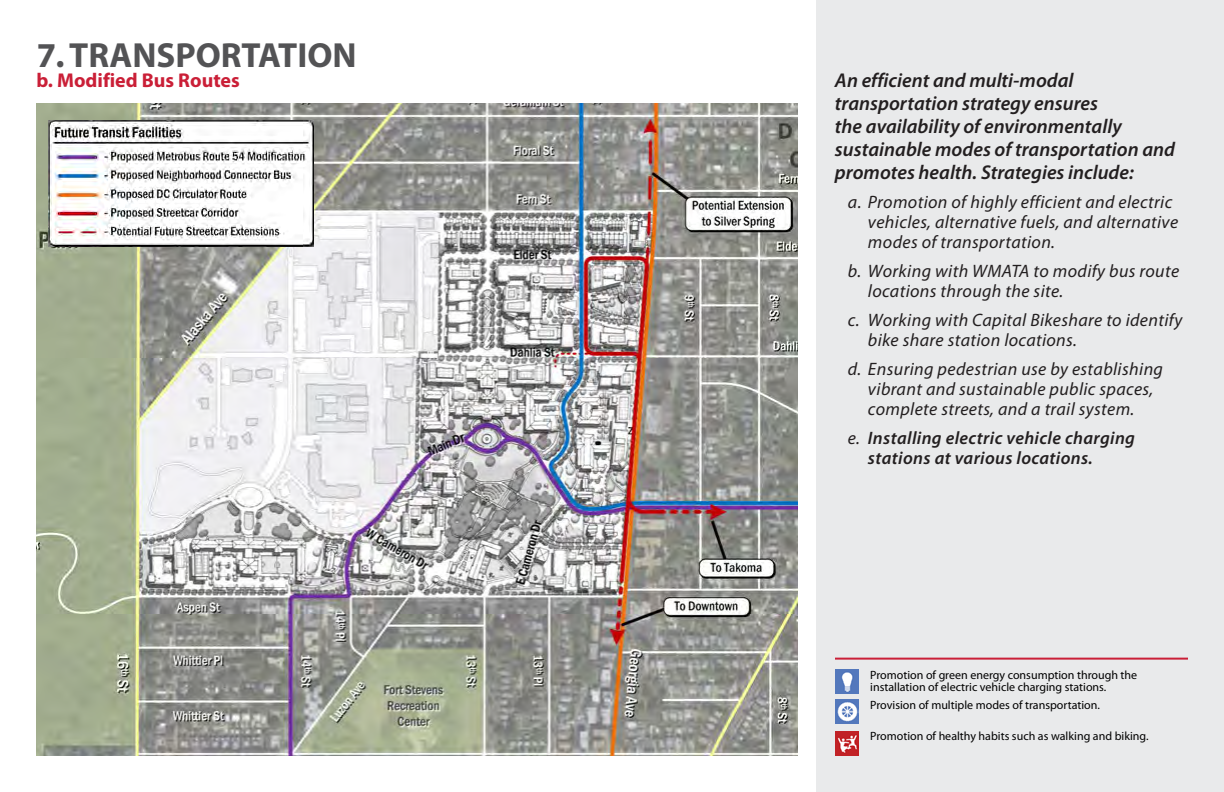
<style>
.page{position:relative;width:1224px;height:792px;background:#fff}
.page>*{position:absolute;margin:0;border:0;box-sizing:border-box;transform-origin:0 0}
.t1{font:700 35px "Myriad Pro";color:#535355}
.t2{font:italic 600 20px/23px "Myriad Pro";color:#231f20}
.t3{font:700 20px "Myriad Pro";color:#ca1f37}
.t4{font:italic 18px/20px "Myriad Pro";letter-spacing:.02em;color:#231f20}
.t5{font:italic 600 18px/20px "Myriad Pro";letter-spacing:.02em;color:#231f20}
.t6{font:12px/12px "Myriad Pro";color:#000}
.s1{font-weight:400}
</style>
<div class="page">
<div style="left:816px;top:0;width:408px;height:792px;background:#e9eaeb"></div>
<img style="left:835px;top:670px;width:23px;height:24px">
<img style="left:835px;top:700px;width:23px;height:24px">
<img style="left:835px;top:731px;width:23px;height:25px">
<hr style="left:835px;top:658px;width:353px;height:2px;background:#ca1f37">
<img style="left:36px;top:104px;width:762px;height:652px">
<img style="left:49px;top:121px;width:265px;height:125px">
<h1 class="t1" style="left:37px;top:32px;width:322px">7. TRANSPORTATION</h1>
<p class="t3" style="left:36px;top:67px;width:205px">b. Modified Bus Routes</p>
<p class="t2" style="left:835px;top:68px;width:342px">An efficient and multi-modal transportation strategy ensures<br>the availability of environmentally sustainable modes of transportation and promotes health. Strategies include:</p>
<p class="t4" style="left:868px;top:192px;width:312px;text-indent:-20px">a. Promotion of highly efficient and electric vehicles, alternative fuels, and alternative modes of transportation.</p>
<p class="t4" style="left:868px;top:261px;width:313px;text-indent:-20px">b. Working with WMATA to modify bus route locations through the site.</p>
<p class="t4" style="left:868px;top:310px;width:316px;text-indent:-20px">c. Working with Capital Bikeshare to identify bike share station locations.</p>
<p class="t4" style="left:848px;top:359px;width:317px;text-align:center">d. Ensuring pedestrian use by establishing vibrant and sustainable public spaces, complete streets, and a trail system.</p>
<p class="t5" style="left:868px;top:427px;width:269px;text-indent:-20px"><span class="s1">e.</span> Installing electric vehicle charging stations at various locations.</p>
<p class="t6" style="left:870px;top:668px;width:268px">Promotion of green energy consumption through the installation of electric vehicle charging stations.</p>
<p class="t6" style="left:870px;top:698px;width:231px">Provision of multiple modes of transportation.</p>
<p class="t6" style="left:870px;top:730px;width:280px">Promotion of healthy habits such as walking and biking.</p>
</div>
